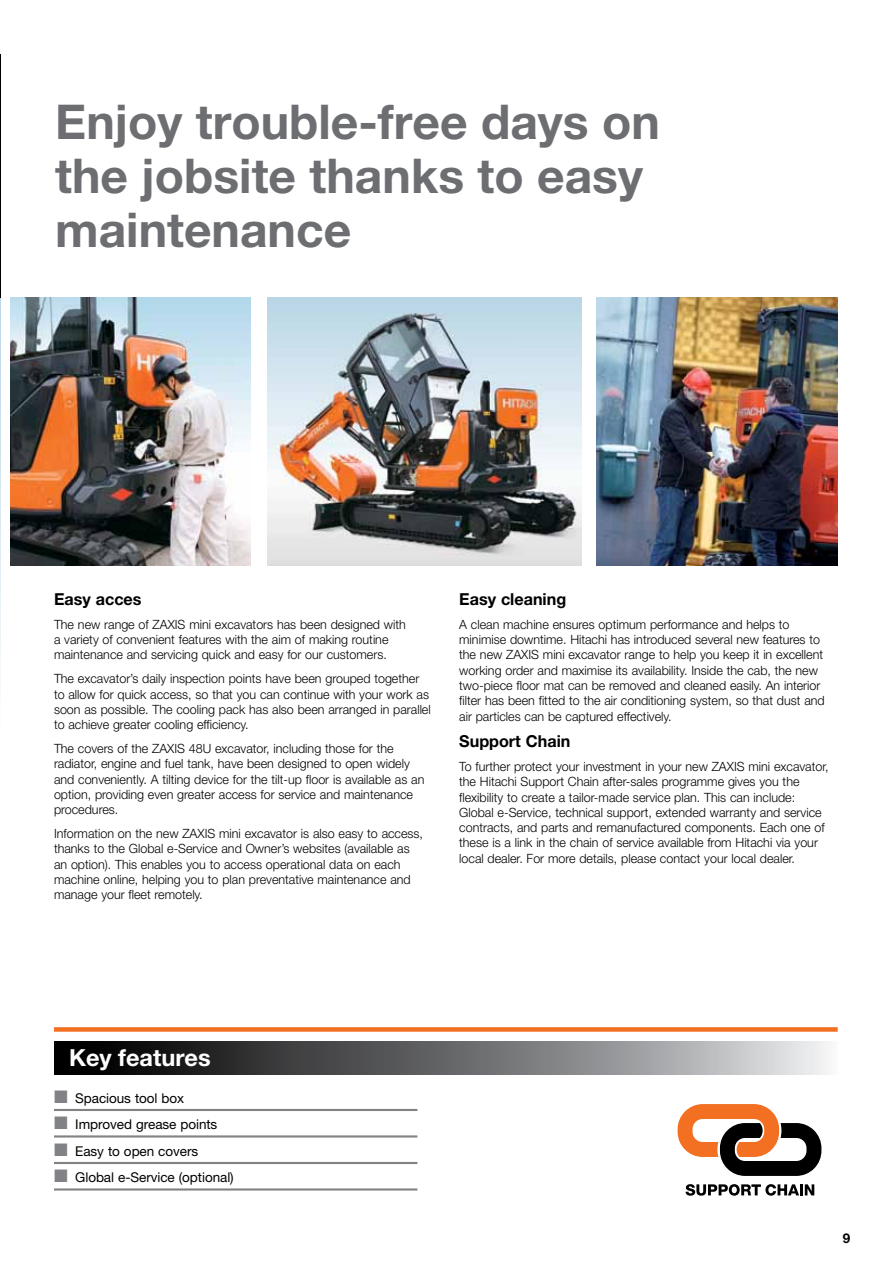
<style>
.page{position:relative;width:893px;height:1263px;background:#fff}
.page>*{position:absolute;margin:0;border:0;box-sizing:border-box;transform-origin:0 0}
.t1{font:700 48px/54.4px "Helvetica Neue LT Pro";color:#6d6e71}
.t2{font:700 23.55px "Helvetica Neue LT Pro";color:#fff}
.t3{font:700 16.5px "Helvetica Neue LT Pro";color:#000}
.t4{font:13.5px "Helvetica Neue LT Pro";letter-spacing:-.005em;color:#000}
.t5{font:700 13.5px "Helvetica Neue LT Pro";color:#000}
.t6{font:300 12.75px/15.3px "Helvetica Neue LT Pro";color:#000}
.s1{color:#808285}
</style>
<div class="page">
<div style="left:54px;top:1027px;width:784px;height:5px;background:#f36f21"></div>
<img style="left:0;top:298px;width:1px;height:380px">
<img style="left:267px;top:298px;width:315px;height:268px">
<img style="left:11px;top:298px;width:240px;height:268px">
<img style="left:597px;top:298px;width:241px;height:268px">
<svg style="left:686px;top:1184px;width:128px;height:12px"></svg>
<svg style="left:678px;top:1104px;width:143px;height:72px"></svg>
<svg style="left:54px;top:1041px;width:775px;height:34px;background:#68696b"></svg>
<hr style="left:0;top:54px;width:1px;height:244px;background:#000">
<hr style="left:54px;top:1109px;width:363px;height:2px;background:#808285">
<hr style="left:54px;top:1135px;width:363px;height:2px;background:#808285">
<hr style="left:54px;top:1162px;width:363px;height:2px;background:#808285">
<hr style="left:54px;top:1188px;width:363px;height:2px;background:#808285">
<h1 class="t1" style="left:55px;top:93px;width:606px">Enjoy trouble-free days on the jobsite thanks to easy maintenance</h1>
<p class="t3" style="left:54px;top:589px;width:89px">Easy acces</p>
<p class="t6" style="left:54px;top:616px;width:353px">The new range of ZAXIS mini excavators has been designed with a variety of convenient features with the aim of making routine maintenance and servicing quick and easy for our customers.</p>
<p class="t6" style="left:54px;top:671px;width:378px">The excavator’s daily inspection points have been grouped together to allow for quick access, so that you can continue with your work as soon as possible. The cooling pack has also been arranged in parallel to achieve greater cooling efficiency.</p>
<p class="t6" style="left:54px;top:740px;width:372px">The covers of the ZAXIS 48U excavator, including those for the radiator, engine and fuel tank, have been designed to open widely and conveniently. A tilting device for the tilt-up floor is available as an option, providing even greater access for service and maintenance procedures.</p>
<p class="t6" style="left:54px;top:825px;width:371px">Information on the new ZAXIS mini excavator is also easy to access, thanks to the Global e-Service and Owner’s websites (available as an option). This enables you to access operational data on each machine online, helping you to plan preventative maintenance and manage your fleet remotely.</p>
<p class="t3" style="left:459px;top:589px;width:109px">Easy cleaning</p>
<p class="t6" style="left:459px;top:616px;width:367px">A clean machine ensures optimum performance and helps to minimise downtime. Hitachi has introduced several new features to the new ZAXIS mini excavator range to help you keep it in excellent working order and maximise its availability. Inside the cab, the new two-piece floor mat can be removed and cleaned easily. An interior filter has been fitted to the air conditioning system, so that dust and air particles can be captured effectively.</p>
<p class="t3" style="left:459px;top:731px;width:113px">Support Chain</p>
<p class="t6" style="left:459px;top:758px;width:371px">To further protect your investment in your new ZAXIS mini excavator, the Hitachi Support Chain after-sales programme gives you the flexibility to create a tailor-made service plan. This can include:<br>Global e-Service, technical support, extended warranty and service contracts, and parts and remanufactured components. Each one of these is a link in the chain of service available from Hitachi via your local dealer. For more details, please contact your local dealer.</p>
<h2 class="t2" style="left:69px;top:1043px;width:143px">Key features</h2>
<p class="t4" style="left:54px;top:1090px;width:132px"><span class="s1">■</span> Spacious tool box</p>
<p class="t4" style="left:54px;top:1116px;width:165px"><span class="s1">■</span> Improved grease points</p>
<p class="t4" style="left:54px;top:1143px;width:146px"><span class="s1">■</span> Easy to open covers</p>
<p class="t4" style="left:54px;top:1169px;width:181px"><span class="s1">■</span> Global e-Service (optional)</p>
<p class="t5" style="left:843px;top:1230px;width:9px">9</p>
</div>
